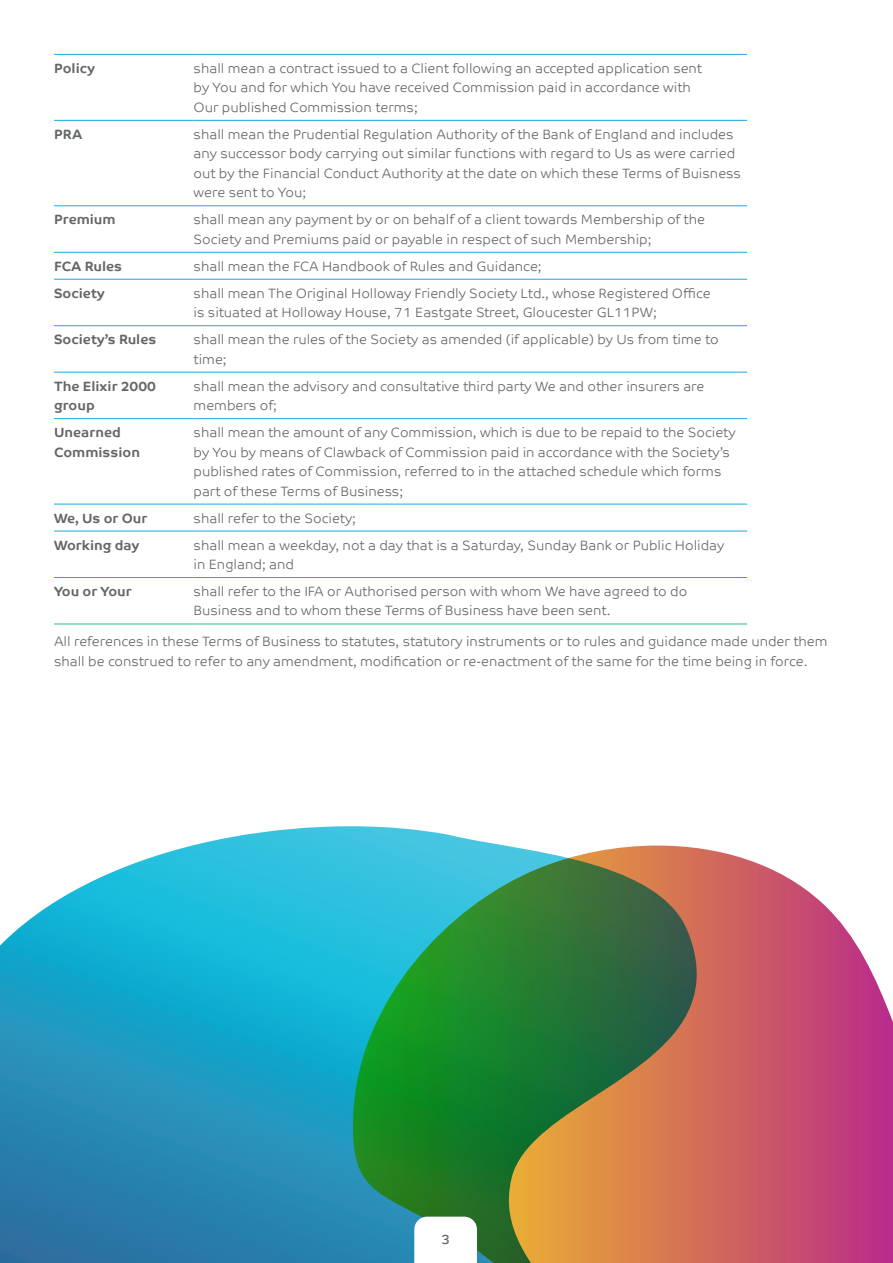
<style>
.page{position:relative;width:893px;height:1263px;background:#fff}
.page>*{position:absolute;margin:0;border:0;box-sizing:border-box;transform-origin:0 0}
._2__Text{font:300 13.5px/19.5px "Co Text";color:#626769}
._2__Text-2{font:700 13.5px/19.5px "Co Text";color:#626769}
.t1{font:13.5px "Co Text";color:#626769}
</style>
<div class="page">
<svg style="left:0;top:826px;width:501px;height:437px;background:#30a6c9"></svg>
<hr style="left:54px;top:54px;width:140px;height:1px;background:#1ba7df">
<hr style="left:194px;top:54px;width:553px;height:1px;background:#1ba7df">
<hr style="left:54px;top:120px;width:140px;height:1px;background:#1ba7df">
<hr style="left:194px;top:120px;width:553px;height:1px;background:#1ba7df">
<hr style="left:54px;top:205px;width:140px;height:1px;background:#1ba7df">
<hr style="left:194px;top:205px;width:553px;height:1px;background:#1ba7df">
<hr style="left:54px;top:252px;width:140px;height:1px;background:#1ba7df">
<hr style="left:194px;top:252px;width:553px;height:1px;background:#1ba7df">
<hr style="left:54px;top:279px;width:140px;height:1px;background:#1ba7df">
<hr style="left:194px;top:279px;width:553px;height:1px;background:#1ba7df">
<hr style="left:54px;top:325px;width:140px;height:1px;background:#1ba7df">
<hr style="left:194px;top:325px;width:553px;height:1px;background:#1ba7df">
<hr style="left:54px;top:372px;width:140px;height:1px;background:#1ba7df">
<hr style="left:194px;top:372px;width:553px;height:1px;background:#1ba7df">
<hr style="left:54px;top:418px;width:140px;height:1px;background:#1ba7df">
<hr style="left:194px;top:418px;width:553px;height:1px;background:#1ba7df">
<hr style="left:54px;top:504px;width:140px;height:1px;background:#1ba7df">
<hr style="left:194px;top:504px;width:553px;height:1px;background:#1ba7df">
<hr style="left:54px;top:531px;width:140px;height:1px;background:#1ba7df">
<hr style="left:194px;top:531px;width:553px;height:1px;background:#1ba7df">
<hr style="left:54px;top:577px;width:140px;height:1px;background:#1ba7df">
<hr style="left:194px;top:577px;width:553px;height:1px;background:#1ba7df">
<hr style="left:54px;top:624px;width:140px;height:1px;background:#25ba95">
<hr style="left:194px;top:624px;width:553px;height:1px;background:#25ba95">
<svg style="left:351px;top:845px;width:542px;height:418px;background:#817c63"></svg>
<svg style="left:414px;top:1216px;width:63px;height:47px"></svg>
<p class="_2__Text-2" style="left:54px;top:58px;width:43px">Policy</p>
<p class="_2__Text" style="left:194px;top:58px;width:510px">shall mean a contract issued to a Client following an accepted application sent by You and for which You have received Commission paid in accordance with<br>Our published Commission terms;</p>
<p class="_2__Text-2" style="left:54px;top:124px;width:30px">PRA</p>
<p class="_2__Text" style="left:194px;top:124px;width:549px">shall mean the Prudential Regulation Authority of the Bank of England and includes any successor body carrying out similar functions with regard to Us as were carried out by the Financial Conduct Authority at the date on which these Terms of Buisness were sent to You;</p>
<p class="_2__Text-2" style="left:54px;top:210px;width:63px">Premium</p>
<p class="_2__Text" style="left:194px;top:210px;width:513px">shall mean any payment by or on behalf of a client towards Membership of the<br>Society and Premiums paid or payable in respect of such Membership;</p>
<p class="_2__Text-2" style="left:54px;top:256px;width:70px">FCA Rules</p>
<p class="_2__Text" style="left:194px;top:256px;width:350px">shall mean the FCA Handbook of Rules and Guidance;</p>
<p class="_2__Text-2" style="left:54px;top:283px;width:52px">Society</p>
<p class="_2__Text" style="left:194px;top:283px;width:519px">shall mean The Original Holloway Friendly Society Ltd., whose Registered Office is situated at Holloway House, 71 Eastgate Street, Gloucester GL11PW;</p>
<p class="_2__Text-2" style="left:54px;top:330px;width:104px">Society’s Rules</p>
<p class="_2__Text" style="left:194px;top:330px;width:527px">shall mean the rules of the Society as amended (if applicable) by Us from time to time;</p>
<p class="_2__Text-2" style="left:54px;top:376px;width:103px">The Elixir 2000 group</p>
<p class="_2__Text" style="left:194px;top:376px;width:512px">shall mean the advisory and consultative third party We and other insurers are members of;</p>
<p class="_2__Text-2" style="left:54px;top:423px;width:88px">Unearned<br>Commission</p>
<p class="_2__Text" style="left:194px;top:423px;width:543px">shall mean the amount of any Commission, which is due to be repaid to the Society by You by means of Clawback of Commission paid in accordance with the Society’s published rates of Commission, referred to in the attached schedule which forms part of these Terms of Business;</p>
<p class="_2__Text-2" style="left:54px;top:508px;width:95px">We, Us or Our</p>
<p class="_2__Text" style="left:194px;top:508px;width:164px">shall refer to the Society;</p>
<p class="_2__Text-2" style="left:54px;top:535px;width:87px">Working day</p>
<p class="_2__Text" style="left:194px;top:535px;width:532px">shall mean a weekday, not a day that is a Saturday, Sunday Bank or Public Holiday in England; and</p>
<p class="_2__Text-2" style="left:54px;top:581px;width:79px">You or Your</p>
<p class="_2__Text" style="left:194px;top:581px;width:495px">shall refer to the IFA or Authorised person with whom We have agreed to do<br>Business and to whom these Terms of Business have been sent.</p>
<p class="_2__Text" style="left:54px;top:632px;width:775px">All references in these Terms of Business to statutes, statutory instruments or to rules and guidance made under them shall be construed to refer to any amendment, modification or re-enactment of the same for the time being in force.</p>
<p class="t1" style="left:441px;top:1231px;width:10px">3</p>
</div>
